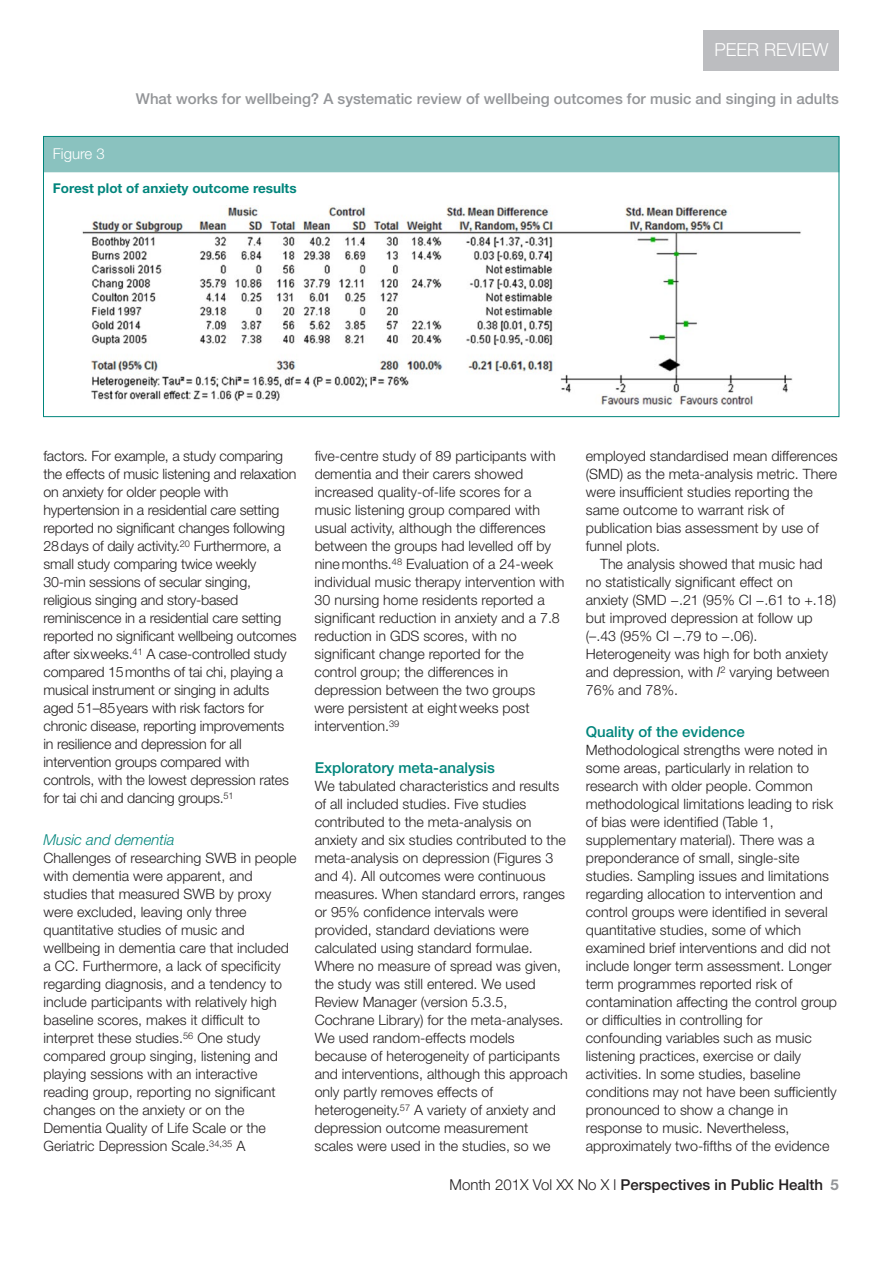
<style>
.page{position:relative;width:893px;height:1263px;background:#fff}
.page>*{position:absolute;margin:0;border:0;box-sizing:border-box;transform-origin:0 0}
.t1{font:300 18px "Helvetica Neue LT Std";color:#fff}
.t2{font:500 15px "Helvetica Neue LT Std";color:#939598}
.t3{font:500 15px "Helvetica Neue LT Std";color:#231f20}
.t4{font:500 15px "Helvetica Neue LT Std";color:#00857c}
.t5{font:italic 300 15px "Helvetica Neue LT Std";color:#00857c}
.t6{font:300 15px "Helvetica Neue LT Std";color:#fff}
.t7{font:300 14.25px/18px "Helvetica Neue LT Std";color:#231f20}
.t8{font:700 13.5px "Helvetica Neue LT Std";color:#00857c}
.s1{font-style:italic}
.s2{font-weight:300}
.s3{font-weight:700;color:#939598}
</style>
<div class="page">
<div style="left:704px;top:30px;width:135px;height:40px;background:#bcbdc0"></div>
<div style="left:43px;top:136px;width:796px;height:36px;background:#8ac2bf"></div>
<img style="left:82px;top:206px;width:719px;height:199px">
<p class="t1" style="left:714px;top:39px;width:116px">Peer Review</p>
<p class="t2" style="left:136px;top:90px;width:705px">What works for wellbeing? A systematic review of wellbeing outcomes for music and singing in adults</p>
<p class="t6" style="left:53px;top:144px;width:53px">Figure 3</p>
<p class="t8" style="left:53px;top:180px;width:245px">Forest plot of anxiety outcome results</p>
<p class="t7" style="left:44px;top:447px;width:255px">factors. For example, a study comparing the effects of music listening and relaxation on anxiety for older people with hypertension in a residential care setting reported no significant changes following 28days of daily activity.<sup>20</sup> Furthermore, a small study comparing twice weekly 30-min sessions of secular singing, religious singing and story-based reminiscence in a residential care setting reported no significant wellbeing outcomes after sixweeks.<sup>41</sup> A case-controlled study compared 15months of tai chi, playing a musical instrument or singing in adults aged 51–85years with risk factors for chronic disease, reporting improvements in resilience and depression for all intervention groups compared with controls, with the lowest depression rates for tai chi and dancing groups.<sup>51</sup></p>
<p class="t5" style="left:44px;top:831px;width:133px">Music and dementia</p>
<p class="t7" style="left:43px;top:849px;width:255px">Challenges of researching SWB in people with dementia were apparent, and studies that measured SWB by proxy were excluded, leaving only three quantitative studies of music and wellbeing in dementia care that included a CC. Furthermore, a lack of specificity regarding diagnosis, and a tendency to include participants with relatively high baseline scores, makes it difficult to interpret these studies.<sup>56</sup> One study compared group singing, listening and playing sessions with an interactive reading group, reporting no significant changes on the anxiety or on the Dementia Quality of Life Scale or the Geriatric Depression Scale.<sup>34,35</sup> A</p>
<p class="t7" style="left:315px;top:447px;width:251px">five-centre study of 89 participants with dementia and their carers showed increased quality-of-life scores for a music listening group compared with usual activity, although the differences between the groups had levelled off by ninemonths.<sup>48</sup> Evaluation of a 24-week individual music therapy intervention with 30 nursing home residents reported a significant reduction in anxiety and a 7.8 reduction in GDS scores, with no significant change reported for the control group; the differences in depression between the two groups were persistent at eightweeks post intervention.<sup>39</sup></p>
<p class="t4" style="left:315px;top:759px;width:182px">Exploratory meta-analysis</p>
<p class="t7" style="left:315px;top:777px;width:255px">We tabulated characteristics and results of all included studies. Five studies contributed to the meta-analysis on anxiety and six studies contributed to the meta-analysis on depression (Figures 3 and 4). All outcomes were continuous measures. When standard errors, ranges or 95% confidence intervals were provided, standard deviations were calculated using standard formulae.<br>Where no measure of spread was given, the study was still entered. We used Review Manager (version 5.3.5, Cochrane Library) for the meta-analyses.<br>We used random-effects models because of heterogeneity of participants and interventions, although this approach only partly removes effects of heterogeneity.<sup>57</sup> A variety of anxiety and depression outcome measurement scales were used in the studies, so we</p>
<p class="t7" style="left:586px;top:447px;width:253px">employed standardised mean differences (SMD) as the meta-analysis metric. There were insufficient studies reporting the same outcome to warrant risk of publication bias assessment by use of funnel plots.</p>
<p class="t7" style="left:586px;top:555px;width:252px;text-indent:14px">The analysis showed that music had no statistically significant effect on anxiety (SMD −.21 (95% CI −.61 to +.18) but improved depression at follow up (–.43 (95% CI −.79 to −.06).<br>Heterogeneity was high for both anxiety and depression, with <span class="s1">I</span><sup>2</sup> varying between 76% and 78%.</p>
<p class="t4" style="left:586px;top:723px;width:160px">Quality of the evidence</p>
<p class="t7" style="left:586px;top:741px;width:253px">Methodological strengths were noted in some areas, particularly in relation to research with older people. Common methodological limitations leading to risk of bias were identified (Table 1, supplementary material). There was a preponderance of small, single-site studies. Sampling issues and limitations regarding allocation to intervention and control groups were identified in several quantitative studies, some of which examined brief interventions and did not include longer term assessment. Longer term programmes reported risk of contamination affecting the control group or difficulties in controlling for confounding variables such as music listening practices, exercise or daily activities. In some studies, baseline conditions may not have been sufficiently pronounced to show a change in response to music. Nevertheless, approximately two-fifths of the evidence</p>
<p class="t3" style="left:450px;top:1175px;width:391px"><span class="s2">Month 201X Vol XX No X l</span> Perspectives in Public Health <span class="s3">5</span></p>
</div>
